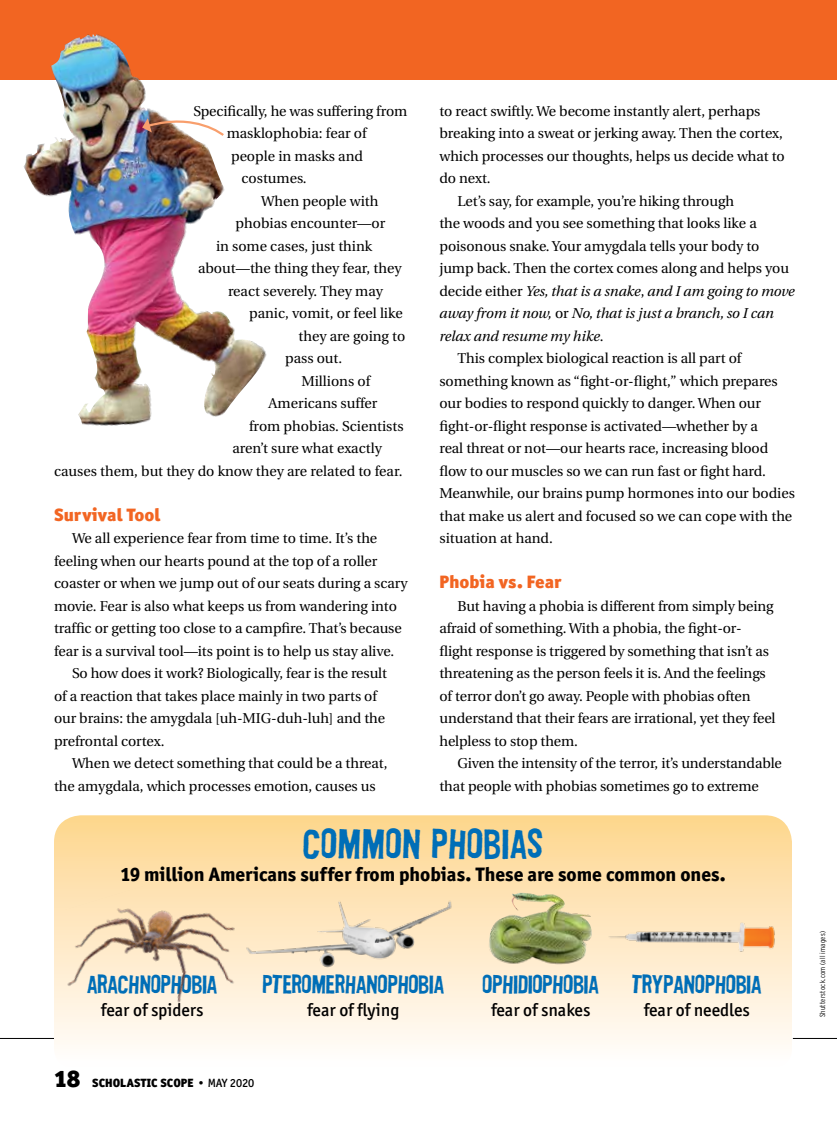
<style>
.page{position:relative;width:837px;height:1121px;background:#fff}
.page>*{position:absolute;margin:0;border:0;box-sizing:border-box;transform-origin:0 0}
.t1{font:39px "Flyerfonts Hardcore";letter-spacing:.02em;color:#006eb7}
.t2{font:24px "Flyerfonts Hardcore";color:#006eb7}
.t3{font:800 19.5px "Officina San ITC";color:#000}
.t4{font:500 18px "Officina San ITC";color:#000}
.t5{font:900 18px "Officina San ITC";color:#f26522}
.t6{font:14.25px/22.5px "Utopia";letter-spacing:-.005em;color:#000}
.t7{font:italic 14.25px "Utopia";letter-spacing:-.005em;color:#000}
.t8{font:900 12px "Officina San ITC";color:#000}
.t9{font:300 condensed 7.5px "Interstate";letter-spacing:.035em;color:#000}
.s1{font-style:normal}
.s2{font-size:24px}
.s3{font-weight:500}
</style>
<div class="page">
<svg style="left:54px;top:815px;width:738px;height:230px;background:#fee7c0"></svg>
<div style="left:0;top:0;width:837px;height:80px;background:#f26522"></div>
<hr style="left:793px;top:1038px;width:44px;height:1px;background:#000">
<hr style="left:0;top:1038px;width:54px;height:1px;background:#000">
<img style="left:243px;top:891px;width:212px;height:77px">
<img style="left:487px;top:892px;width:105px;height:74px">
<img style="left:606px;top:922px;width:172px;height:33px">
<img style="left:23px;top:34px;width:244px;height:392px">
<img style="left:57px;top:885px;width:182px;height:122px">
<svg style="left:142px;top:112px;width:83px;height:25px"></svg>
<p class="t6" style="left:194px;top:100px;width:215px">Specifically, he was suffering from</p>
<p class="t6" style="left:227px;top:122px;width:141px">masklophobia: fear of</p>
<p class="t6" style="left:231px;top:145px;width:134px">people in masks and</p>
<p class="t6" style="left:242px;top:167px;width:67px">costumes.</p>
<p class="t6" style="left:261px;top:190px;width:119px">When people with</p>
<p class="t6" style="left:236px;top:212px;width:151px">phobias encounter—or</p>
<p class="t6" style="left:216px;top:235px;width:158px">in some cases, just think</p>
<p class="t6" style="left:198px;top:257px;width:205px">about—the thing they fear, they</p>
<p class="t6" style="left:228px;top:280px;width:157px">react severely. They may</p>
<p class="t6" style="left:249px;top:302px;width:155px">panic, vomit, or feel like</p>
<p class="t6" style="left:299px;top:325px;width:108px">they are going to</p>
<p class="t6" style="left:285px;top:347px;width:59px">pass out.</p>
<p class="t6" style="left:302px;top:370px;width:70px">Millions of</p>
<p class="t6" style="left:269px;top:392px;width:110px">Americans suffer</p>
<p class="t6" style="left:249px;top:415px;width:156px">from phobias. Scientists</p>
<p class="t6" style="left:233px;top:437px;width:151px">aren’t sure what exactly</p>
<p class="t6" style="left:54px;top:460px;width:350px">causes them, but they do know they are related to fear.</p>
<p class="t5" style="left:54px;top:502px;width:108px">Survival Tool</p>
<p class="t6" style="left:72px;top:527px;width:307px">We all experience fear from time to time. It’s the</p>
<p class="t6" style="left:54px;top:550px;width:325px">feeling when our hearts pound at the top of a roller</p>
<p class="t6" style="left:54px;top:572px;width:355px">coaster or when we jump out of our seats during a scary</p>
<p class="t6" style="left:54px;top:595px;width:344px">movie. Fear is also what keeps us from wandering into</p>
<p class="t6" style="left:54px;top:617px;width:349px">traffic or getting too close to a campfire. That’s because</p>
<p class="t6" style="left:54px;top:640px;width:342px">fear is a survival tool—its point is to help us stay alive.</p>
<p class="t6" style="left:72px;top:662px;width:317px">So how does it work? Biologically, fear is the result</p>
<p class="t6" style="left:54px;top:685px;width:324px">of a reaction that takes place mainly in two parts of</p>
<p class="t6" style="left:54px;top:707px;width:333px">our brains: the amygdala [uh-MIG-duh-luh] and the</p>
<p class="t6" style="left:54px;top:730px;width:112px">prefrontal cortex.</p>
<p class="t6" style="left:72px;top:752px;width:317px">When we detect something that could be a threat,</p>
<p class="t6" style="left:54px;top:775px;width:323px">the amygdala, which processes emotion, causes us</p>
<p class="t6" style="left:440px;top:100px;width:322px">to react swiftly. We become instantly alert, perhaps</p>
<p class="t6" style="left:440px;top:122px;width:345px">breaking into a sweat or jerking away. Then the cortex,</p>
<p class="t6" style="left:440px;top:145px;width:347px">which processes our thoughts, helps us decide what to</p>
<p class="t6" style="left:440px;top:167px;width:53px">do next.</p>
<p class="t6" style="left:457px;top:190px;width:278px">Let’s say, for example, you’re hiking through</p>
<p class="t6" style="left:440px;top:212px;width:319px">the woods and you see something that looks like a</p>
<p class="t6" style="left:440px;top:235px;width:321px">poisonous snake. Your amygdala tells your body to</p>
<p class="t6" style="left:440px;top:257px;width:351px">jump back. Then the cortex comes along and helps you</p>
<p class="t7" style="left:440px;top:283px;width:357px"><span class="s1">decide either</span> Yes, that is a snake<span class="s1">,</span> and I am going to move</p>
<p class="t7" style="left:440px;top:305px;width:336px">away from it now, <span class="s1">or</span> No, that is just a branch, so I can</p>
<p class="t7" style="left:440px;top:328px;width:166px">relax and resume my hike<span class="s1">.</span></p>
<p class="t6" style="left:457px;top:347px;width:285px">This complex biological reaction is all part of</p>
<p class="t6" style="left:440px;top:370px;width:340px">something known as “fight-or-flight,” which prepares</p>
<p class="t6" style="left:440px;top:392px;width:323px">our bodies to respond quickly to danger. When our</p>
<p class="t6" style="left:440px;top:415px;width:320px">fight-or-flight response is activated—whether by a</p>
<p class="t6" style="left:440px;top:437px;width:330px">real threat or not—our hearts race, increasing blood</p>
<p class="t6" style="left:440px;top:460px;width:328px">flow to our muscles so we can run fast or fight hard.</p>
<p class="t6" style="left:440px;top:482px;width:357px">Meanwhile, our brains pump hormones into our bodies</p>
<p class="t6" style="left:440px;top:505px;width:354px">that make us alert and focused so we can cope with the</p>
<p class="t6" style="left:440px;top:527px;width:115px">situation at hand.</p>
<p class="t5" style="left:440px;top:570px;width:124px">Phobia vs. Fear</p>
<p class="t6" style="left:440px;top:595px;width:338px;text-indent:18px">But having a phobia is different from simply being afraid of something. With a phobia, the fight-or&shy;flight response is triggered by something that isn’t as threatening as the person feels it is. And the feelings of terror don’t go away. People with phobias often understand that their fears are irrational, yet they feel helpless to stop them.</p>
<p class="t6" style="left:440px;top:752px;width:344px;text-indent:18px">Given the intensity of the terror, it’s understandable that people with phobias sometimes go to extreme</p>
<h1 class="t1" style="left:303px;top:819px;width:242px">COMMON PHOBIAS</h1>
<h3 class="t3" style="left:120px;top:862px;width:607px">19 million Americans suffer from phobias. These are some common ones.</h3>
<h2 class="t2" style="left:87px;top:969px;width:131px">ARACHNOPHOBIA</h2>
<p class="t4" style="left:101px;top:999px;width:104px">fear of spiders</p>
<h2 class="t2" style="left:262px;top:969px;width:183px">PTEROMERHANOPHOBIA</h2>
<p class="t4" style="left:307px;top:999px;width:94px">fear of flying</p>
<p class="t8" style="left:54px;top:1074px;width:202px"><span class="s2">18</span> SCHOLASTIC SCOPE • <span class="s3">MAY 2020</span></p>
<h2 class="t2" style="left:483px;top:969px;width:118px">OPHIDIOPHOBIA</h2>
<p class="t4" style="left:491px;top:999px;width:101px">fear of snakes</p>
<h2 class="t2" style="left:632px;top:969px;width:131px">TRYPANOPHOBIA</h2>
<p class="t4" style="left:644px;top:999px;width:108px">fear of needles</p>
<p class="t9" style="left:818px;top:1017px;width:87px;rotate:-90deg">Shutterstock.com (all images)</p>
</div>
